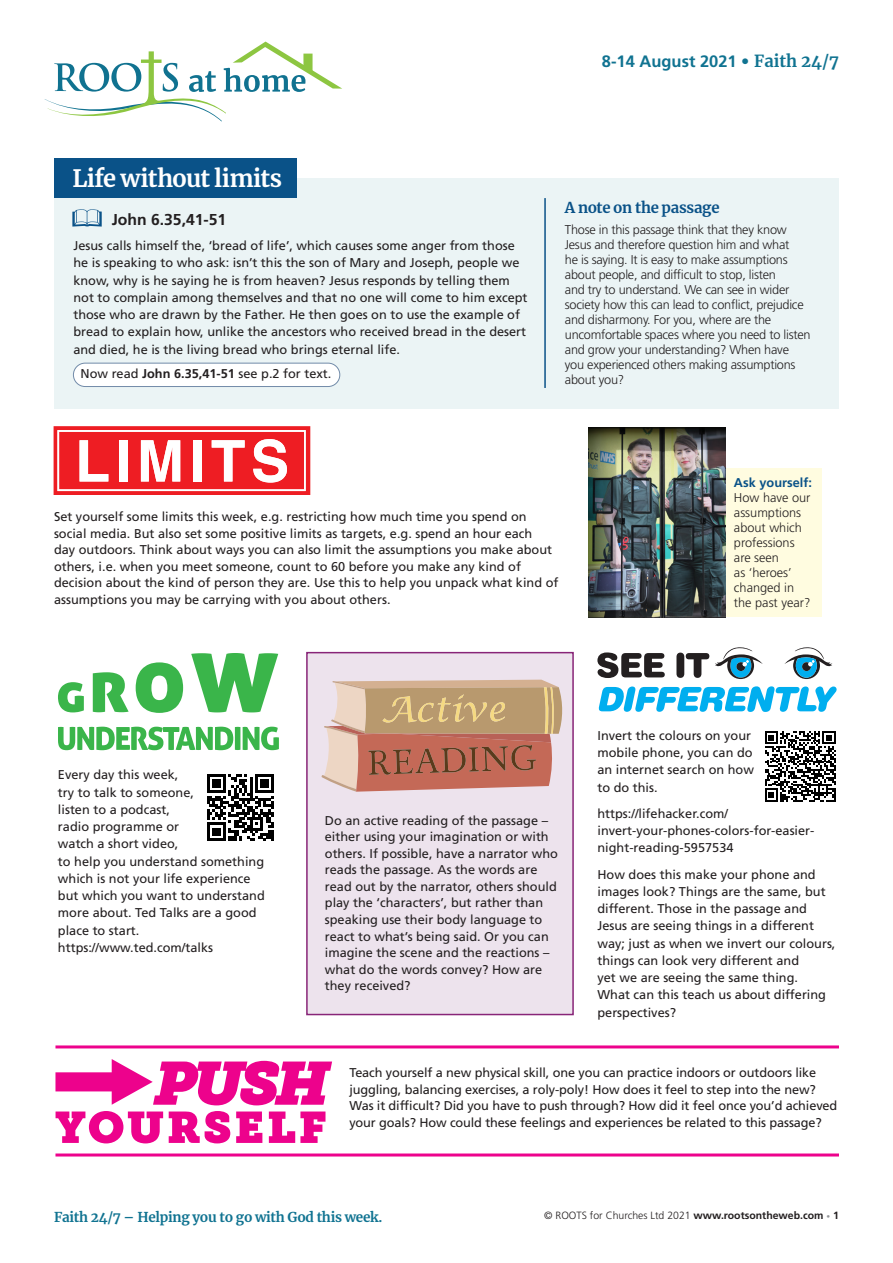
<style>
.page{position:relative;width:893px;height:1263px;background:#fff}
.page>*{position:absolute;margin:0;border:0;box-sizing:border-box;transform-origin:0 0}
._2020_Opener_WEEKLY{font:700 23.7px "Merriweather";letter-spacing:-.025em;color:#fff}
.t1{font:700 16.5px "Frutiger LT Std";color:#107391}
._2020_BODY_TEXT{font:700 15.75px "Frutiger LT Std";color:#231f20}
._2020_Opener_WEEKLY-2{font:700 15px "Merriweather";letter-spacing:-.02em;color:#0a5288}
._2020_BODY_TEXT-2{font:700 13.5px "Merriweather";letter-spacing:-.02em;color:#107391}
._2020_BODY_TEXT-3{font:12.75px/17.2px "Frutiger LT Std";color:#231f20}
._2020_Opener_WEEKLY-3{font:300 12.75px/15px "Frutiger LT Std";letter-spacing:-.02em;color:#231f20}
._2020_BODY_TEXT-4{font:300 12.75px/15px "Frutiger LT Std";color:#231f20}
._2020_BODY_TEXT-5{font:300 10.5px "Frutiger LT Std";color:#231f20}
.s1{font-family:"Merriweather"}
.s2{font-weight:700}
.s3{font-weight:700;color:#0a5288}
.s4{font-weight:700;font-size:7.5px;color:#939598}
</style>
<div class="page">
<div style="left:306px;top:652px;width:268px;height:363px;background:#ede3ed;border:2px solid #882578"></div>
<svg style="left:45px;top:42px;width:297px;height:80px"></svg>
<div style="left:54px;top:178px;width:785px;height:230px;background:#ebf4f5"></div>
<svg style="left:72px;top:209px;width:30px;height:18px"></svg>
<div style="left:54px;top:159px;width:242px;height:39px;background:#0a5288"></div>
<hr style="left:544px;top:198px;width:2px;height:190px;background:#0a5288">
<div style="left:73px;top:363px;width:267px;height:23px;background:#fff;border-radius:12px"></div>
<div style="left:73px;top:363px;width:267px;height:24px;border:1px solid #728ba9;border-radius:12px"></div>
<div style="left:725px;top:469px;width:97px;height:148px;background:#fffce0"></div>
<img style="left:589px;top:427px;width:136px;height:190px">
<svg style="left:54px;top:426px;width:256px;height:69px"></svg>
<svg style="left:58px;top:682px;width:26px;height:30px"></svg>
<svg style="left:93px;top:672px;width:36px;height:40px"></svg>
<svg style="left:136px;top:662px;width:47px;height:51px"></svg>
<svg style="left:191px;top:653px;width:87px;height:59px"></svg>
<svg style="left:58px;top:727px;width:221px;height:23px"></svg>
<svg style="left:715px;top:647px;width:48px;height:32px"></svg>
<svg style="left:784px;top:647px;width:48px;height:32px"></svg>
<svg style="left:597px;top:652px;width:68px;height:26px"></svg>
<div style="left:676px;top:653px;width:8px;height:25px;background:#231f20;border-radius:4px"></div>
<svg style="left:686px;top:653px;width:23px;height:25px"></svg>
<svg style="left:598px;top:686px;width:239px;height:26px"></svg>
<svg style="left:56px;top:1111px;width:107px;height:32px"></svg>
<svg style="left:169px;top:1111px;width:61px;height:32px"></svg>
<svg style="left:236px;top:1111px;width:26px;height:32px"></svg>
<svg style="left:269px;top:1111px;width:56px;height:32px"></svg>
<svg style="left:55px;top:1059px;width:277px;height:46px"></svg>
<svg style="left:321px;top:680px;width:242px;height:112px;background:#c7967d"></svg>
<svg style="left:207px;top:774px;width:67px;height:67px"></svg>
<svg style="left:765px;top:731px;width:70px;height:71px"></svg>
<hr style="left:55px;top:1045px;width:784px;height:3px;background:#ed028c">
<hr style="left:55px;top:1153px;width:784px;height:3px;background:#ed028c">
<p class="t1" style="left:602px;top:51px;width:239px">8-14 August 2021 • <span class="s1">Faith 24/7</span></p>
<p class="_2020_Opener_WEEKLY" style="left:72px;top:162px;width:211px">Life without limits</p>
<p class="_2020_BODY_TEXT" style="left:112px;top:211px;width:116px">John 6.35,41-51</p>
<p class="_2020_BODY_TEXT-3" style="left:73px;top:237px;width:456px">Jesus calls himself the, ‘bread of life’, which causes some anger from those he is speaking to who ask: isn’t this the son of Mary and Joseph, people we know, why is he saying he is from heaven? Jesus responds by telling them not to complain among themselves and that no one will come to him except those who are drawn by the Father. He then goes on to use the example of bread to explain how, unlike the ancestors who received bread in the desert and died, he is the living bread who brings eternal life.</p>
<p class="_2020_BODY_TEXT-3" style="left:81px;top:365px;width:252px">Now read <span class="s2">John 6.35,41-51</span> see p.2 for text.</p>
<p class="_2020_Opener_WEEKLY-2" style="left:565px;top:197px;width:156px">A note on the passage</p>
<p class="_2020_Opener_WEEKLY-3" style="left:565px;top:222px;width:247px">Those in this passage think that they know Jesus and therefore question him and what<br>he is saying. It is easy to make assumptions about people, and difficult to stop, listen<br>and try to understand. We can see in wider society how this can lead to conflict, prejudice and disharmony. For you, where are the uncomfortable spaces where you need to listen and grow your understanding? When have you experienced others making assumptions about you?</p>
<p class="_2020_BODY_TEXT-3" style="left:54px;top:509px;width:506px;line-height:16.5px">Set yourself some limits this week, e.g. restricting how much time you spend on social media. But also set some positive limits as targets, e.g. spend an hour each<br>day outdoors. Think about ways you can also limit the assumptions you make about others, i.e. when you meet someone, count to 60 before you make any kind of decision about the kind of person they are. Use this to help you unpack what kind of assumptions you may be carrying with you about others.</p>
<p class="_2020_BODY_TEXT-4" style="left:734px;top:475px;width:79px"><span class="s3">Ask yourself:<br></span>How have our assumptions about which professions are seen<br>as ‘heroes’ changed in the past year?</p>
<p class="_2020_BODY_TEXT-3" style="left:58px;top:766px;width:208px">Every day this week,<br>try to talk to someone,<br>listen to a podcast,<br>radio programme or<br>watch a short video,<br>to help you understand something which is not your life experience but which you want to understand more about. Ted Talks are a good place to start. https://www.ted.com/talks</p>
<p class="_2020_BODY_TEXT-3" style="left:325px;top:812px;width:235px;line-height:16.5px">Do an active reading of the passage – either using your imagination or with others. If possible, have a narrator who reads the passage. As the words are read out by the narrator, others should play the ‘characters’, but rather than speaking use their body language to react to what’s being said. Or you can imagine the scene and the reactions – what do the words convey? How are they received?</p>
<p class="_2020_BODY_TEXT-3" style="left:597px;top:727px;width:158px">Invert the colours on your mobile phone, you can do an internet search on how to do this.</p>
<p class="_2020_BODY_TEXT-3" style="left:597px;top:805px;width:218px">https://lifehacker.com/ invert-your-phones-colors-for-easier&shy;night-reading-5957534</p>
<p class="_2020_BODY_TEXT-3" style="left:597px;top:866px;width:240px">How does this make your phone and images look? Things are the same, but different. Those in the passage and Jesus are seeing things in a different way; just as when we invert our colours, things can look very different and<br>yet we are seeing the same thing.<br>What can this teach us about differing perspectives?</p>
<p class="_2020_BODY_TEXT-3" style="left:349px;top:1065px;width:489px;line-height:16.5px">Teach yourself a new physical skill, one you can practice indoors or outdoors like juggling, balancing exercises, a roly-poly! How does it feel to step into the new?<br>Was it difficult? Did you have to push through? How did it feel once you’d achieved your goals? How could these feelings and experiences be related to this passage?</p>
<p class="_2020_BODY_TEXT-2" style="left:54px;top:1208px;width:330px">Faith 24/7 – Helping you to go with God this week.</p>
<p class="_2020_BODY_TEXT-5" style="left:544px;top:1210px;width:296px">© ROOTS for Churches Ltd 2021 <span class="s2">www.rootsontheweb.com</span> <span class="s4">•</span> <span class="s2">1</span></p>
</div>
